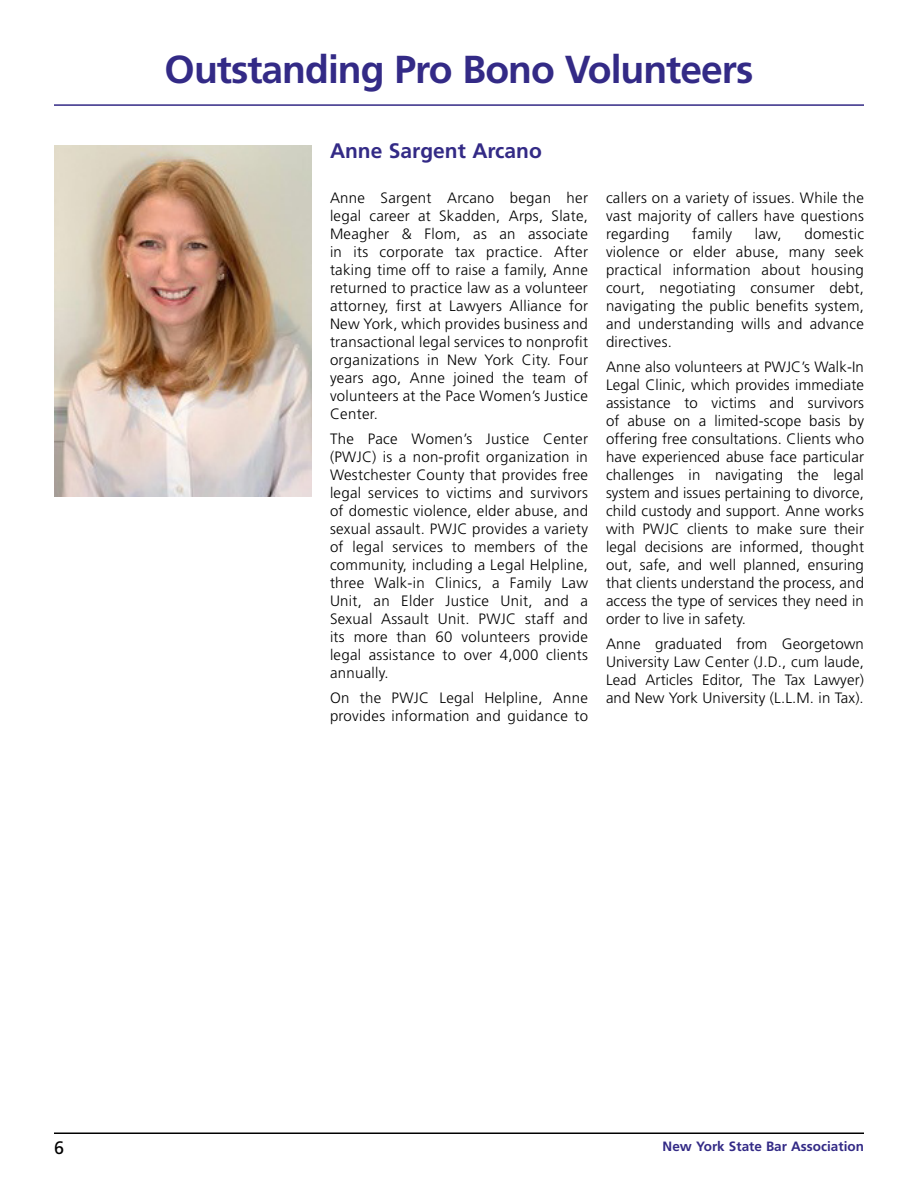
<style>
.page{position:relative;width:918px;height:1188px;background:#fff}
.page>*{position:absolute;margin:0;border:0;box-sizing:border-box;transform-origin:0 0}
.t1{font:700 39px "Frutiger";letter-spacing:-.025em;color:#332a86}
.t2{font:700 21px "Frutiger";color:#332a86}
.t3{font:18px "Frutiger";color:#000}
.t4{font:300 15px/18px "Frutiger";letter-spacing:.02em;color:#000;text-align:justify}
.t5{font:700 13.5px "Frutiger";color:#332a86}
</style>
<div class="page">
<hr style="left:54px;top:1132px;width:810px;height:2px;background:#000">
<hr style="left:54px;top:104px;width:810px;height:2px;background:#332a86">
<img style="left:54px;top:146px;width:258px;height:351px">
<h1 class="t1" style="left:165px;top:47px;width:590px">Outstanding Pro Bono Volunteers</h1>
<h2 class="t2" style="left:330px;top:139px;width:213px">Anne Sargent Arcano</h2>
<p class="t4" style="left:330px;top:190px;width:260px">Anne Sargent Arcano began her legal career at Skadden, Arps, Slate, Meagher &amp; Flom, as an associate in its corporate tax practice. After taking time off to raise a family, Anne returned to practice law as a volunteer attorney, first at Lawyers Alliance for New York, which provides business and transactional legal services to nonprofit organizations in New York City. Four years ago, Anne joined the team of volunteers at the Pace Women’s Justice Center.</p>
<p class="t4" style="left:330px;top:430px;width:260px">The Pace Women’s Justice Center (PWJC) is a non-profit organization in Westchester County that provides free legal services to victims and survivors of domestic violence, elder abuse, and sexual assault. PWJC provides a variety of legal services to members of the community, including a Legal Helpline, three Walk-in Clinics, a Family Law Unit, an Elder Justice Unit, and a Sexual Assault Unit. PWJC staff and its more than 60 volunteers provide legal assistance to over 4,000 clients annually.</p>
<p class="t4" style="left:330px;top:689px;width:260px">On the PWJC Legal Helpline, Anne provides information and guidance to</p>
<p class="t4" style="left:606px;top:189px;width:260px">callers on a variety of issues. While the vast majority of callers have questions regarding</p>
<p class="t4" style="left:692px;top:225px;width:41px">family</p>
<p class="t4" style="left:755px;top:225px;width:28px">law,</p>
<p class="t4" style="left:606px;top:225px;width:260px;text-indent:198px">domestic violence or elder abuse, many seek practical information about housing court, negotiating consumer debt, navigating the public benefits system, and understanding wills and advance directives.</p>
<p class="t4" style="left:606px;top:358px;width:260px">Anne also volunteers at PWJC’s Walk-In Legal Clinic, which provides immediate assistance to victims and survivors of abuse on a limited-scope basis by offering free consultations. Clients who have experienced abuse face particular challenges in navigating the legal system and issues pertaining to divorce, child custody and support. Anne works with PWJC clients to make sure their legal decisions are informed, thought out, safe, and well planned, ensuring that clients understand the process, and access the type of services they need in order to live in safety.</p>
<p class="t4" style="left:606px;top:635px;width:260px">Anne graduated from Georgetown University Law Center (J.D., cum laude, Lead Articles Editor, The Tax Lawyer) and New York University (L.L.M. in Tax).</p>
<p class="t3" style="left:54px;top:1137px;width:12px">6</p>
<p class="t5" style="left:663px;top:1139px;width:203px">New York State Bar Association</p>
</div>
